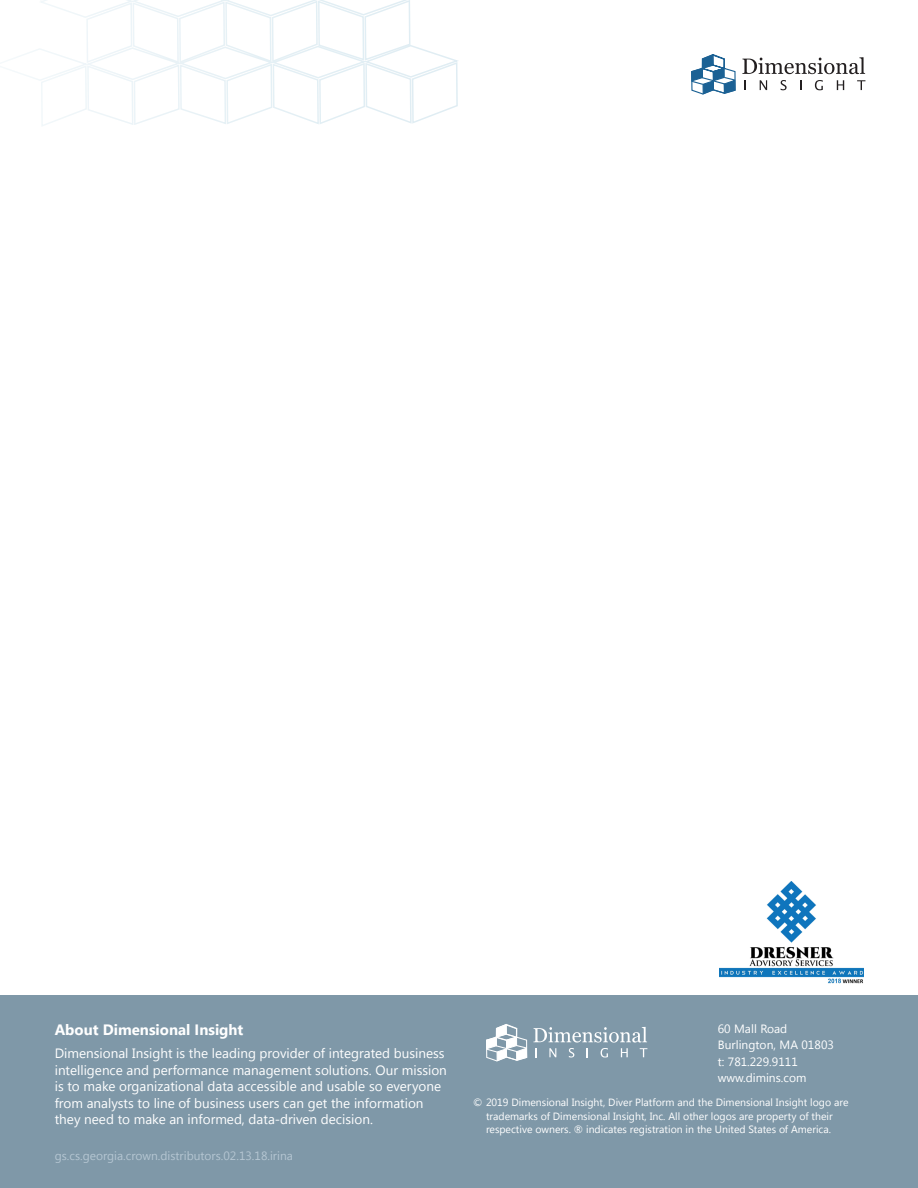
<style>
.page{position:relative;width:918px;height:1188px;background:#fff}
.page>*{position:absolute;margin:0;border:0;box-sizing:border-box;transform-origin:0 0}
.t1{font:700 15px "Segoe UI";color:#fff}
.Address{font:13.5px/16.5px "Segoe UI";color:#fff}
.Address-2{font:12px "Segoe UI";letter-spacing:.005em;color:#fff}
.Body_1{font:12px "Segoe UI";color:#b5c6d2}
.Address-3{font:10.5px/13.5px "Segoe UI";color:#fff;text-align:center}
</style>
<div class="page">
<div style="left:0;top:995px;width:918px;height:193px;background:#7f98a8"></div>
<svg style="left:486px;top:1024px;width:41px;height:37px"></svg>
<svg style="left:533px;top:1027px;width:114px;height:31px"></svg>
<img style="left:719px;top:881px;width:145px;height:102px">
<svg style="left:691px;top:54px;width:45px;height:41px"></svg>
<svg style="left:742px;top:57px;width:123px;height:17px"></svg>
<svg style="left:744px;top:80px;width:2px;height:10px"></svg>
<svg style="left:760px;top:80px;width:7px;height:10px"></svg>
<svg style="left:781px;top:80px;width:6px;height:10px"></svg>
<svg style="left:815px;top:80px;width:8px;height:10px"></svg>
<svg style="left:837px;top:80px;width:7px;height:10px"></svg>
<svg style="left:857px;top:80px;width:8px;height:10px"></svg>
<svg style="left:5px;top:0;width:453px;height:126px"></svg>
<p class="t1" style="left:55px;top:1017px;width:190px">About Dimensional Insight</p>
<p class="Address" style="left:55px;top:1044px;width:394px">Dimensional Insight is the leading provider of integrated business intelligence and performance management solutions. Our mission is to make organizational data accessible and usable so everyone from analysts to line of business users can get the information they need to make an informed, data-driven decision.</p>
<p class="Body_1" style="left:55px;top:1147px;width:240px">gs.cs.georgia.crown.distributors.02.13.18.irina</p>
<p class="Address-2" style="left:718px;top:1020px;width:71px">60 Mall Road</p>
<p class="Address-2" style="left:718px;top:1037px;width:118px">Burlington, MA 01803</p>
<p class="Address-2" style="left:718px;top:1053px;width:82px">t: 781.229.9111</p>
<p class="Address-2" style="left:718px;top:1070px;width:90px">www.dimins.com</p>
<p class="Address-3" style="left:473px;top:1095px;width:377px">© 2019 Dimensional Insight, Diver Platform and the Dimensional Insight logo are trademarks of Dimensional Insight, Inc. All other logos are property of their respective owners. ® indicates registration in the United States of America.</p>
</div>
